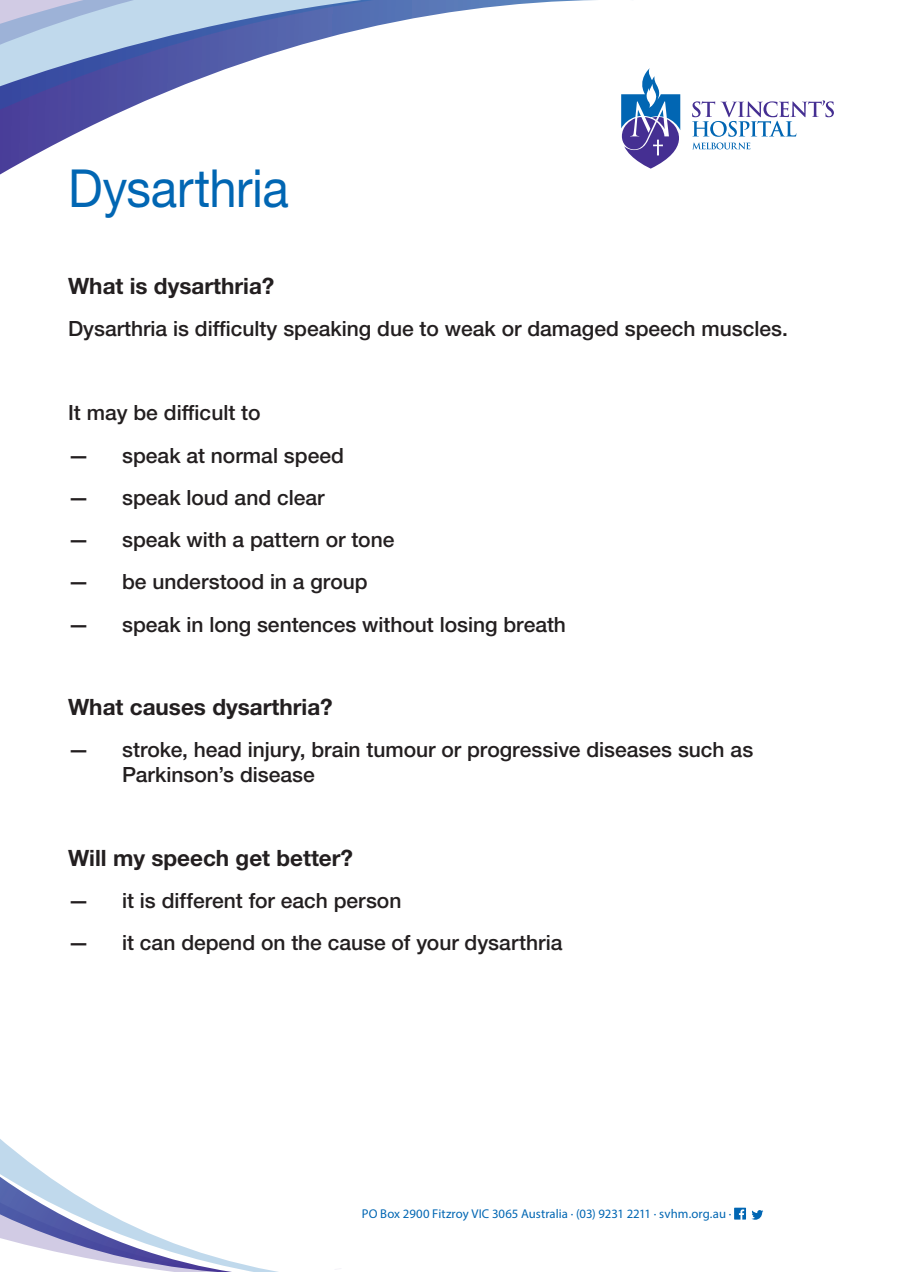
<style>
.page{position:relative;width:902px;height:1272px;background:#fff}
.page>*{position:absolute;margin:0;border:0;box-sizing:border-box;transform-origin:0 0}
.t1{font:52.5px "Helvetica Neue LT Std";letter-spacing:-.005em;color:#0166b3;scale:.93 1}
.t2{font:700 22.5px "Helvetica Neue LT Std";color:#231f20}
.t3{font:500 21px/25.2px "Helvetica Neue LT Std";color:#231f20}
.t4{font:12.75px "Myriad Pro";letter-spacing:.005em;color:#0166b3}
</style>
<div class="page">
<svg style="left:0;top:1139px;width:336px;height:132px"></svg>
<svg style="left:0;top:1176px;width:232px;height:95px"></svg>
<svg style="left:0;top:0;width:833px;height:169px"></svg>
<svg style="left:734px;top:1207px;width:29px;height:12px"></svg>
<h1 class="t1" style="left:68px;top:157px;width:239px">Dysarthria</h1>
<p class="t2" style="left:68px;top:272px;width:208px">What is dysarthria?</p>
<p class="t3" style="left:68px;top:315px;width:721px">Dysarthria is difficulty speaking due to weak or damaged speech muscles.</p>
<p class="t3" style="left:68px;top:400px;width:194px">It may be difficult to</p>
<p class="t3" style="left:68px;top:442px;width:277px">— speak at normal speed</p>
<p class="t3" style="left:68px;top:484px;width:258px">— speak loud and clear</p>
<p class="t3" style="left:68px;top:527px;width:328px">— speak with a pattern or tone</p>
<p class="t3" style="left:68px;top:569px;width:301px">— be understood in a group</p>
<p class="t3" style="left:68px;top:611px;width:499px">— speak in long sentences without losing breath</p>
<p class="t2" style="left:68px;top:692px;width:266px">What causes dysarthria?</p>
<p class="t3" style="left:122px;top:736px;width:632px;text-indent:-54px">— stroke, head injury, brain tumour or progressive diseases such as<br>Parkinson’s disease</p>
<p class="t2" style="left:68px;top:843px;width:286px">Will my speech get better?</p>
<p class="t3" style="left:68px;top:887px;width:335px">— it is different for each person</p>
<p class="t3" style="left:68px;top:929px;width:496px">— it can depend on the cause of your dysarthria</p>
<p class="t4" style="left:362px;top:1205px;width:371px">PO Box 2900 Fitzroy VIC 3065 Australia · (03) 9231 2211 · svhm.org.au ·</p>
</div>
